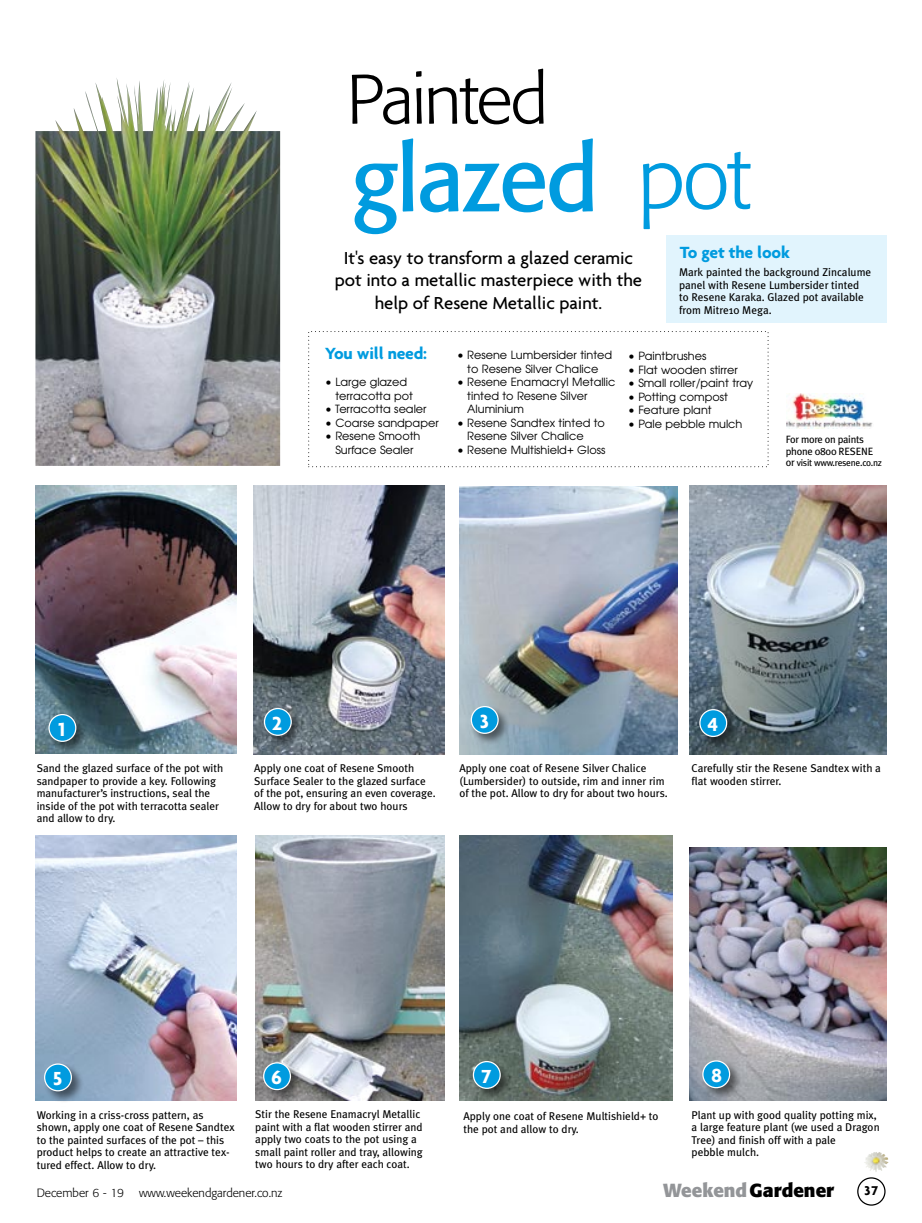
<style>
.page{position:relative;width:922px;height:1223px;background:#fff}
.page>*{position:absolute;margin:0;border:0;box-sizing:border-box;transform-origin:0 0}
.t1{font:91.38px "Formata";letter-spacing:-.03em;color:#009bdf}
.t2{font:300 87px "Formata";color:#009bdf}
.t3{font:300 69.25px "Formata";letter-spacing:-.03em;color:#000}
.t4{font:700 20.5px "Agenda";color:#fff}
.t5{font:500 18.75px/22.5px "Agenda";letter-spacing:-.005em;color:#000;text-align:center}
.t6{font:700 18.75px "Formata";color:#000}
.t7{font:700 17.5px "Agenda";letter-spacing:-.01em;color:#009bdf}
.t8{font:700 13.75px "Agenda";color:#000}
.t9{font:300 11.88px "Formata";color:#000}
.t10{font:11.25px/12.5px "Meta Plus";color:#000}
.t11{font:11.25px/13.5px "Avant Garde";color:#000}
.t12{font:10.5px/11.6px "Meta Plus";letter-spacing:-.03em;color:#000}
.t13{font:9.5px "Meta Plus";letter-spacing:-.03em;color:#000}
.s1{font-size:10.5px}
.s2{color:#939598}
</style>
<div class="page">
<div style="left:857px;top:1177px;width:28px;height:28px;border:1px solid #000;border-radius:50%"></div>
<img style="left:689px;top:847px;width:197px;height:253px">
<img style="left:459px;top:835px;width:213px;height:265px">
<img style="left:255px;top:835px;width:189px;height:265px">
<img style="left:35px;top:835px;width:202px;height:265px">
<img style="left:689px;top:485px;width:197px;height:269px">
<img style="left:253px;top:485px;width:191px;height:269px">
<img style="left:35px;top:485px;width:201px;height:268px">
<div style="left:47px;top:712px;width:47px;height:47px;background:#000;opacity:.5"></div>
<div style="left:49px;top:714px;width:27px;height:27px;background:#009bdf;border-radius:50%"></div>
<div style="left:48px;top:714px;width:28px;height:28px;border:1px solid #fff;border-radius:50%"></div>
<img style="left:864px;top:1152px;width:24px;height:20px">
<div style="left:262px;top:706px;width:47px;height:47px;background:#000;opacity:.5"></div>
<div style="left:264px;top:708px;width:27px;height:27px;background:#009bdf;border-radius:50%"></div>
<div style="left:264px;top:708px;width:28px;height:28px;border:1px solid #fff;border-radius:50%"></div>
<div style="left:697px;top:707px;width:47px;height:47px;background:#000;opacity:.5"></div>
<div style="left:699px;top:709px;width:27px;height:27px;background:#009bdf;border-radius:50%"></div>
<div style="left:699px;top:709px;width:28px;height:28px;border:1px solid #fff;border-radius:50%"></div>
<div style="left:42px;top:1061px;width:47px;height:47px;background:#000;opacity:.5"></div>
<div style="left:45px;top:1064px;width:26px;height:26px;background:#009bdf;border-radius:50%"></div>
<div style="left:44px;top:1063px;width:28px;height:28px;border:1px solid #fff;border-radius:50%"></div>
<div style="left:261px;top:1060px;width:47px;height:47px;background:#000;opacity:.5"></div>
<div style="left:263px;top:1062px;width:27px;height:27px;background:#009bdf;border-radius:50%"></div>
<div style="left:263px;top:1062px;width:28px;height:28px;border:1px solid #fff;border-radius:50%"></div>
<div style="left:471px;top:1059px;width:47px;height:47px;background:#000;opacity:.5"></div>
<div style="left:473px;top:1061px;width:27px;height:27px;background:#009bdf;border-radius:50%"></div>
<div style="left:472px;top:1060px;width:28px;height:28px;border:1px solid #fff;border-radius:50%"></div>
<div style="left:700px;top:1058px;width:47px;height:47px;background:#000;opacity:.5"></div>
<div style="left:702px;top:1060px;width:27px;height:27px;background:#009bdf;border-radius:50%"></div>
<div style="left:702px;top:1060px;width:28px;height:28px;border:1px solid #fff;border-radius:50%"></div>
<div style="left:665px;top:236px;width:221px;height:87px;background:#e1f4fd"></div>
<img style="left:459px;top:486px;width:218px;height:268px">
<div style="left:469px;top:704px;width:47px;height:47px;background:#000;opacity:.5"></div>
<div style="left:471px;top:706px;width:27px;height:27px;background:#009bdf;border-radius:50%"></div>
<div style="left:470px;top:706px;width:28px;height:28px;border:1px solid #fff;border-radius:50%"></div>
<img style="left:35px;top:78px;width:245px;height:388px">
<img style="left:786px;top:393px;width:87px;height:36px">
<h3 class="t3" style="left:346px;top:59px;width:203px">Painted</h3>
<h1 class="t1" style="left:351px;top:124px;width:249px">glazed</h1>
<h2 class="t2" style="left:638px;top:127px;width:114px">pot</h2>
<p class="t10" style="left:678px;top:266px;width:194px">Mark painted the background Zincalume panel with Resene Lumbersider tinted to Resene Karaka. Glazed pot available from Mitre10 Mega.</p>
<h3 class="t7" style="left:679px;top:241px;width:112px">To get the look</h3>
<h3 class="t5" style="left:335px;top:246px;width:309px">It's easy to transform a glazed ceramic pot into a metallic masterpiece with the help of Resene Metallic paint.</h3>
<h3 class="t4" style="left:56px;top:716px;width:13px">1</h3>
<h3 class="t7" style="left:325px;top:343px;width:103px">You will need:</h3>
<p class="t11" style="left:335px;top:375px;width:79px;text-indent:-10px">• Large glazed terracotta pot</p>
<p class="t11" style="left:325px;top:402px;width:103px">• Terracotta sealer</p>
<p class="t11" style="left:325px;top:415px;width:115px">• Coarse sandpaper</p>
<p class="t11" style="left:325px;top:429px;width:97px;text-align:center">• Resene Smooth<br>Surface Sealer</p>
<p class="t11" style="left:457px;top:348px;width:157px;text-align:center">• Resene Lumbersider tinted to Resene Silver Chalice</p>
<p class="t11" style="left:467px;top:375px;width:150px;text-indent:-10px">• Resene Enamacryl Metallic tinted to Resene Silver<br>Aluminium</p>
<p class="t11" style="left:467px;top:415px;width:139px;text-indent:-10px">• Resene Sandtex tinted to<br>Resene Silver Chalice</p>
<p class="t11" style="left:457px;top:442px;width:150px">• Resene Multishield+ Gloss</p>
<p class="t11" style="left:628px;top:349px;width:80px">• Paintbrushes</p>
<p class="t11" style="left:628px;top:362px;width:111px">• Flat wooden stirrer</p>
<p class="t11" style="left:628px;top:376px;width:126px">• Small roller/paint tray</p>
<p class="t11" style="left:628px;top:389px;width:101px">• Potting compost</p>
<p class="t11" style="left:628px;top:403px;width:85px">• Feature plant</p>
<p class="t11" style="left:628px;top:416px;width:116px">• Pale pebble mulch</p>
<p class="t12" style="left:785px;top:433px;width:89px">For more on paints phone 0800 RESENE</p>
<p class="t13" style="left:785px;top:457px;width:98px"><span class="s1">or</span> visit www.resene.co.nz</p>
<h3 class="t4" style="left:478px;top:708px;width:13px">3</h3>
<h3 class="t4" style="left:271px;top:710px;width:13px">2</h3>
<h3 class="t4" style="left:706px;top:711px;width:13px">4</h3>
<p class="t10" style="left:37px;top:762px;width:188px">Sand the glazed surface of the pot with sandpaper to provide a key. Following manufacturer’s instructions, seal the inside of the pot with terracotta sealer and allow to dry.</p>
<p class="t10" style="left:254px;top:762px;width:183px">Apply one coat of Resene Smooth Surface Sealer to the glazed surface of the pot, ensuring an even coverage.<br>Allow to dry for about two hours</p>
<p class="t10" style="left:459px;top:762px;width:210px">Apply one coat of Resene Silver Chalice (Lumbersider) to outside, rim and inner rim of the pot. Allow to dry for about two hours.</p>
<p class="t10" style="left:691px;top:762px;width:191px">Carefully stir the Resene Sandtex with a flat wooden stirrer.</p>
<h3 class="t4" style="left:52px;top:1065px;width:13px">5</h3>
<h3 class="t4" style="left:271px;top:1064px;width:13px">6</h3>
<h3 class="t4" style="left:480px;top:1063px;width:13px">7</h3>
<h3 class="t4" style="left:711px;top:1062px;width:13px">8</h3>
<p class="t10" style="left:37px;top:1108px;width:199px">Working in a criss-cross pattern, as shown, apply one coat of Resene Sandtex to the painted surfaces of the pot – this product helps to create an attractive tex&shy;tured effect. Allow to dry.</p>
<p class="t10" style="left:255px;top:1107px;width:169px">Stir the Resene Enamacryl Metallic paint with a flat wooden stirrer and apply two coats to the pot using a small paint roller and tray, allowing two hours to dry after each coat.</p>
<p class="t10" style="left:463px;top:1109px;width:197px">Apply one coat of Resene Multishield+ to the pot and allow to dry.</p>
<p class="t10" style="left:691px;top:1108px;width:189px">Plant up with good quality potting mix, a large feature plant (we used a Dragon<br>Tree) and finish off with a pale<br>pebble mulch.</p>
<p class="t9" style="left:37px;top:1185px;width:89px">December 6 - 19</p>
<p class="t9" style="left:139px;top:1185px;width:145px">www.weekendgardener.co.nz</p>
<h3 class="t6" style="left:663px;top:1178px;width:172px"><span class="s2">Weekend</span>Gardener</h3>
<p class="t8" style="left:863px;top:1181px;width:16px">37</p>
</div>
